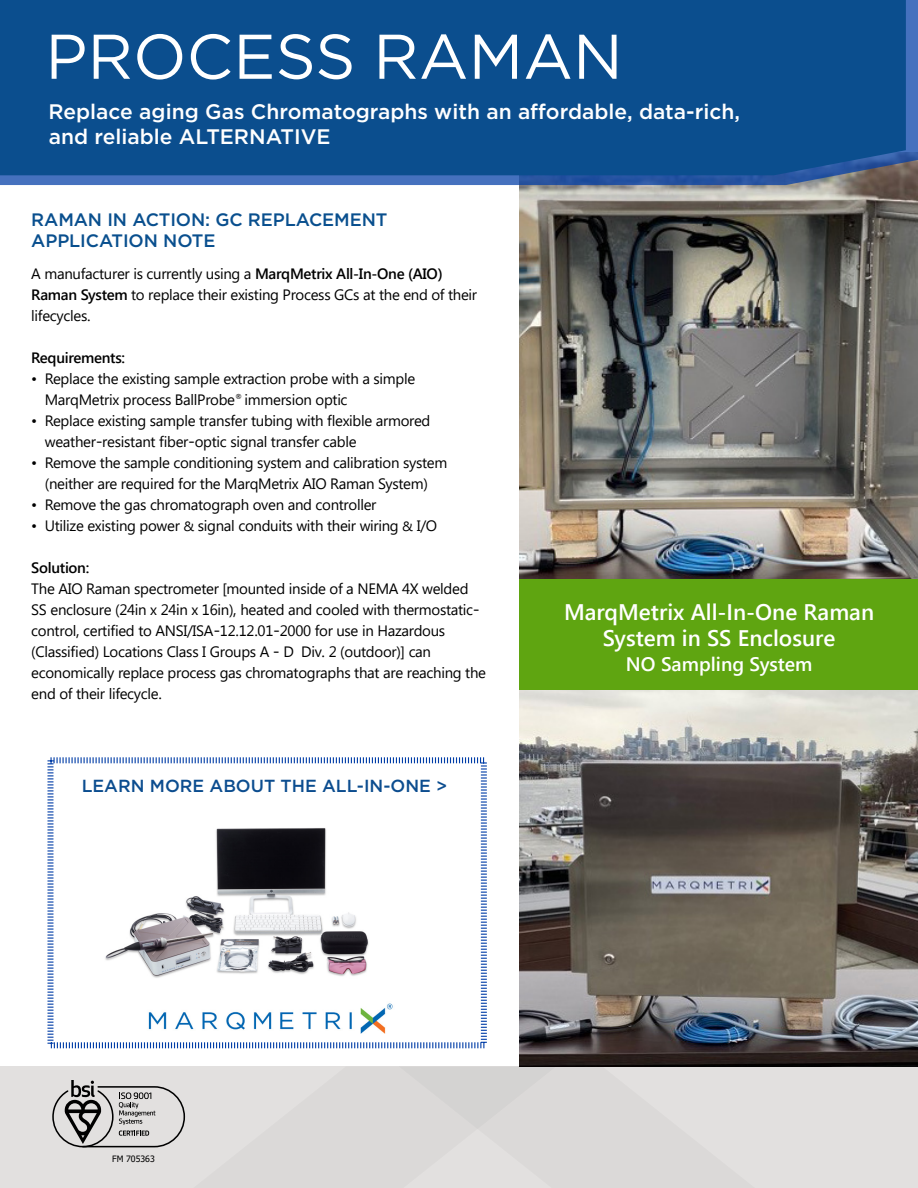
<style>
.page{position:relative;width:918px;height:1188px;background:#fff}
.page>*{position:absolute;margin:0;border:0;box-sizing:border-box;transform-origin:0 0}
.t1{font:63px "Gotham";color:#fff}
.t2{font:600 22.5px/25.5px "Segoe UI";color:#fff;text-align:center}
.t3{font:500 21px/25.2px "Gotham";color:#fff}
.t4{font:600 19.5px "Segoe UI";color:#fff}
.t5{font:500 18px/21px "Gotham";letter-spacing:-.005em;color:#094f8e}
.t6{font:500 17.55px "Gotham";color:#0c4d8f}
.t7{font:15px/21px "Segoe UI";letter-spacing:-.02em;color:#000}
.t8{font:600 15px "Segoe UI";letter-spacing:-.02em;color:#000}
.t9{font:8.7px "Tahoma";color:#000}
.s1{font-weight:600}
</style>
<div class="page">
<img style="left:519px;top:185px;width:399px;height:394px">
<div style="left:0;top:1066px;width:918px;height:122px;background:#e2e0df"></div>
<svg style="left:556px;top:1066px;width:325px;height:1px"></svg>
<svg style="left:79px;top:1066px;width:477px;height:82px"></svg>
<div style="left:519px;top:579px;width:399px;height:111px;background:#5fa511"></div>
<img style="left:519px;top:690px;width:399px;height:376px">
<svg style="left:0;top:0;width:918px;height:185px;background:#4167ab"></svg>
<div style="left:0;top:0;width:906px;height:175px;background:#0b4e8e"></div>
<svg style="left:47px;top:757px;width:440px;height:292px"></svg>
<img style="left:141px;top:1002px;width:259px;height:36px">
<img style="left:98px;top:796px;width:290px;height:191px">
<svg style="left:52px;top:1080px;width:133px;height:67px"></svg>
<h1 class="t1" style="left:45px;top:16px;width:579px">PROCESS RAMAN</h1>
<h3 class="t3" style="left:49px;top:99px;width:693px">Replace aging Gas Chromatographs with an affordable, data-rich, and reliable ALTERNATIVE</h3>
<p class="t5" style="left:31px;top:209px;width:358px">RAMAN IN ACTION: GC REPLACEMENT<br>APPLICATION NOTE</p>
<p class="t7" style="left:31px;top:262px;width:447px">A manufacturer is currently using a <span class="s1">MarqMetrix All-In-One (AIO)<br>Raman System</span> to replace their existing Process GCs at the end of their lifecycles.</p>
<p class="t8" style="left:31px;top:343px;width:95px">Requirements:</p>
<p class="t7" style="left:45px;top:367px;width:372px;text-indent:-14px">• Replace the existing sample extraction probe with a simple<br>MarqMetrix process BallProbe<sup>®</sup> immersion optic</p>
<p class="t7" style="left:45px;top:409px;width:387px;text-indent:-13px">• Replace existing sample transfer tubing with flexible armored weather-resistant fiber-optic signal transfer cable</p>
<p class="t7" style="left:31px;top:451px;width:418px;text-align:center">• Remove the sample conditioning system and calibration system (neither are required for the MarqMetrix AIO Raman System)</p>
<p class="t7" style="left:31px;top:493px;width:347px">• Remove the gas chromatograph oven and controller</p>
<p class="t7" style="left:31px;top:514px;width:407px">• Utilize existing power &amp; signal conduits with their wiring &amp; I/O</p>
<p class="t8" style="left:31px;top:553px;width:60px">Solution:</p>
<p class="t7" style="left:31px;top:577px;width:456px">The AIO Raman spectrometer [mounted inside of a NEMA 4X welded SS enclosure (24in x 24in x 16in), heated and cooled with thermostatic&shy;control, certified to ANSI/ISA-12.12.01-2000 for use in Hazardous (Classified) Locations Class I Groups A - D Div. 2 (outdoor)] can economically replace process gas chromatographs that are reaching the end of their lifecycle.</p>
<p class="t6" style="left:82px;top:775px;width:367px">LEARN MORE ABOUT THE ALL-IN-ONE &gt;</p>
<h2 class="t2" style="left:564px;top:598px;width:312px">MarqMetrix All-In-One Raman<br>System in SS Enclosure</h2>
<h3 class="t4" style="left:626px;top:646px;width:188px">NO Sampling System</h3>
<p class="t9" style="left:112px;top:1153px;width:44px">FM 705363</p>
</div>
